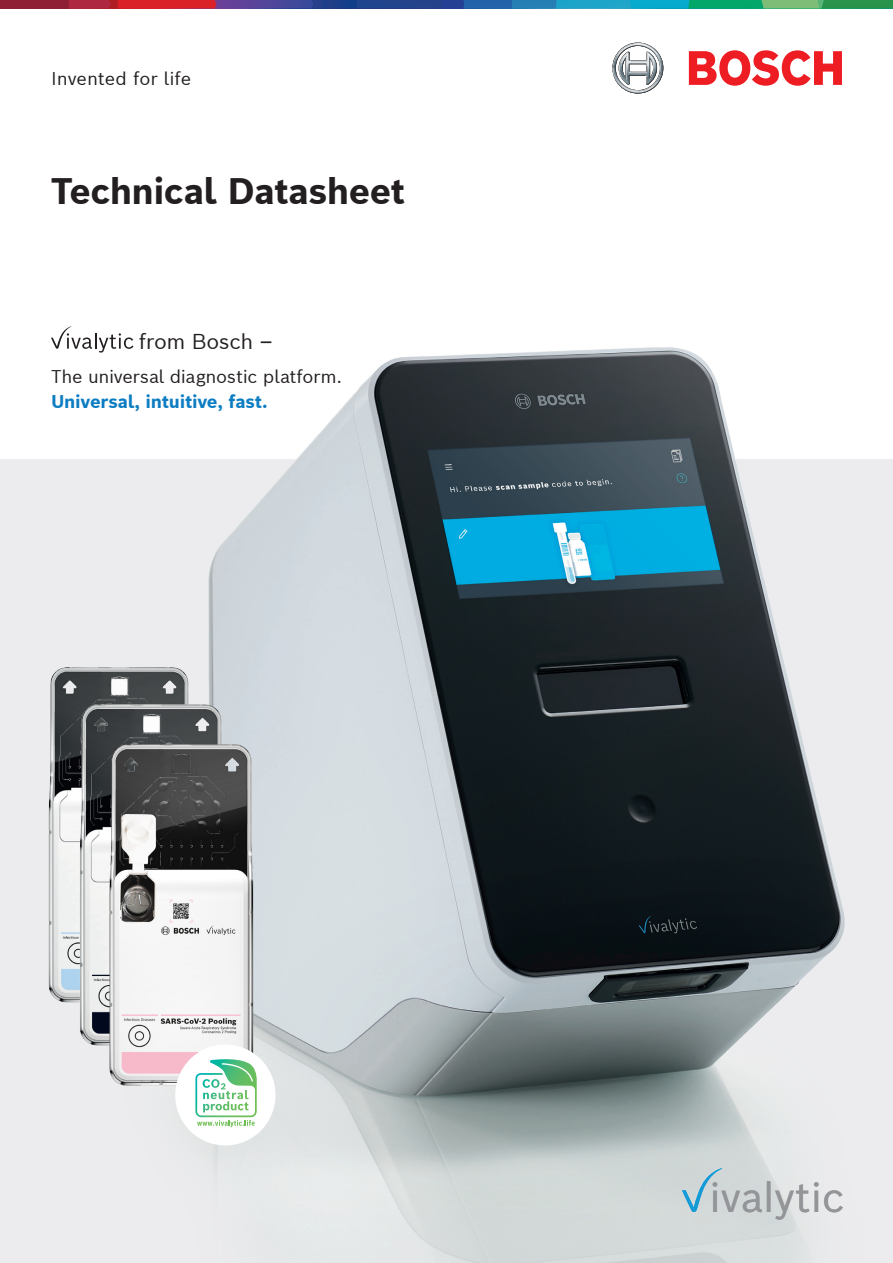
<style>
.page{position:relative;width:893px;height:1263px;background:#fff}
.page>*{position:absolute;margin:0;border:0;box-sizing:border-box;transform-origin:0 0}
.t1{font:40.8px "Bosch Sans";color:#939598}
.Headline_24pt{font:700 36px "Bosch Sans";letter-spacing:-.015em;color:#231f20}
.Headline_16pt{font:21px "Bosch Sans";letter-spacing:-.02em;color:#231f20}
.Headline_16pt-2{font:18px/25.5px "Bosch Sans";letter-spacing:-.01em;color:#231f20}
.s1{font-weight:700;color:#0d7dc2}
</style>
<div class="page">
<img style="left:0;top:339px;width:893px;height:924px">
<img style="left:37px;top:593px;width:165px;height:453px">
<img style="left:68px;top:665px;width:167px;height:411px">
<svg style="left:51px;top:326px;width:82px;height:27px"></svg>
<img style="left:79px;top:727px;width:208px;height:402px">
<div style="left:175px;top:1044px;width:100px;height:101px;background:#fff;border-radius:50%"></div>
<svg style="left:195px;top:1059px;width:62px;height:68px"></svg>
<svg style="left:612px;top:43px;width:51px;height:51px"></svg>
<svg style="left:689px;top:50px;width:153px;height:36px"></svg>
<div style="left:0;top:0;width:69px;height:9px;background:#8f1f35"></div>
<svg style="left:69px;top:0;width:824px;height:9px"></svg>
<svg style="left:682px;top:1168px;width:40px;height:44px"></svg>
<p class="Headline_16pt-2" style="left:51px;top:65px;width:142px">Invented for life</p>
<p class="Headline_24pt" style="left:51px;top:167px;width:356px">Technical Datasheet</p>
<p class="Headline_16pt" style="left:139px;top:327px;width:135px">from Bosch –</p>
<p class="Headline_16pt-2" style="left:51px;top:363px;width:293px">The universal diagnostic platform.<br><span class="s1">Universal, intuitive, fast.</span></p>
<p class="t1" style="left:709px;top:1167px;width:136px">ivalytic</p>
</div>
